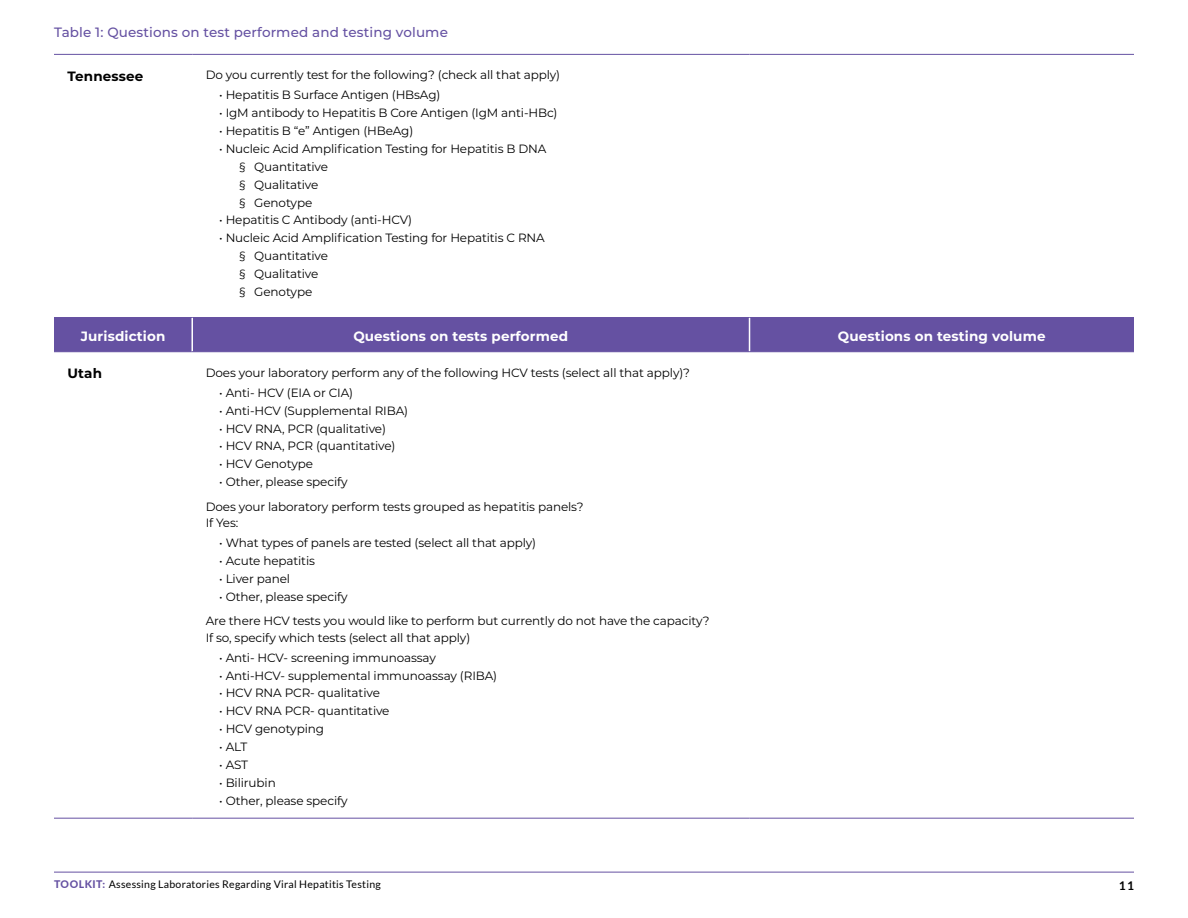
<style>
.page{position:relative;width:1188px;height:918px;background:#fff}
.page>*{position:absolute;margin:0;border:0;box-sizing:border-box;transform-origin:0 0}
.t1{font:700 13.5px "Montserrat";letter-spacing:.01em;color:#fff}
.t2{font:500 13.5px "Montserrat";letter-spacing:.01em;color:#6551a2}
.t3{font:700 13.5px "Montserrat";letter-spacing:.01em;color:#000}
.t4{font:12px/17.9px "Montserrat";letter-spacing:-.01em;color:#000}
.t5{font:700 12px "Lato";color:#000}
.t6{font:10.5px "Lato";letter-spacing:.025em;color:#000}
.s1{font-weight:800;color:#6551a2}
</style>
<div class="page">
<div style="left:54px;top:318px;width:1080px;height:33px;background:#6551a2"></div>
<hr style="left:54px;top:54px;width:138px;height:1px;background:#6551a2">
<hr style="left:192px;top:54px;width:558px;height:1px;background:#6551a2">
<hr style="left:750px;top:54px;width:384px;height:1px;background:#6551a2">
<hr style="left:54px;top:317px;width:138px;height:1px;background:#6551a2">
<hr style="left:54px;top:818px;width:138px;height:1px;background:#6551a2">
<hr style="left:192px;top:317px;width:558px;height:1px;background:#6551a2">
<hr style="left:192px;top:818px;width:558px;height:1px;background:#6551a2">
<hr style="left:750px;top:317px;width:384px;height:1px;background:#6551a2">
<hr style="left:750px;top:818px;width:384px;height:1px;background:#6551a2">
<hr style="left:54px;top:351px;width:138px;height:1px;background:#6551a2">
<hr style="left:191px;top:318px;width:2px;height:33px;background:#fff">
<hr style="left:749px;top:318px;width:1px;height:33px;background:#fff">
<hr style="left:192px;top:351px;width:558px;height:1px;background:#6551a2">
<hr style="left:750px;top:351px;width:384px;height:1px;background:#6551a2">
<hr style="left:54px;top:872px;width:1080px;height:1px;background:#6551a2">
<p class="t2" style="left:54px;top:22px;width:396px">Table 1: Questions on test performed and testing volume</p>
<p class="t3" style="left:68px;top:66px;width:77px">Tennessee</p>
<p class="t4" style="left:206px;top:66px;width:356px">Do you currently test for the following? (check all that apply)</p>
<p class="t4" style="left:219px;top:86px;width:223px">• Hepatitis B Surface Antigen (HBsAg)</p>
<p class="t4" style="left:219px;top:104px;width:340px">• IgM antibody to Hepatitis B Core Antigen (IgM anti-HBc)</p>
<p class="t4" style="left:219px;top:122px;width:196px">• Hepatitis B “e” Antigen (HBeAg)</p>
<p class="t4" style="left:239px;top:139px;width:309px;text-indent:-20px">• Nucleic Acid Amplification Testing for Hepatitis B DNA § Quantitative<br>§ Qualitative<br>§ Genotype</p>
<p class="t4" style="left:219px;top:211px;width:194px">• Hepatitis C Antibody (anti-HCV)</p>
<p class="t4" style="left:239px;top:229px;width:307px;text-indent:-20px">• Nucleic Acid Amplification Testing for Hepatitis C RNA § Quantitative<br>§ Qualitative<br>§ Genotype</p>
<p class="t1" style="left:81px;top:327px;width:86px">Jurisdiction</p>
<p class="t1" style="left:353px;top:327px;width:216px">Questions on tests performed</p>
<p class="t1" style="left:838px;top:327px;width:209px">Questions on testing volume</p>
<p class="t3" style="left:68px;top:364px;width:36px">Utah</p>
<p class="t4" style="left:206px;top:363px;width:486px">Does your laboratory perform any of the following HCV tests (select all that apply)?</p>
<p class="t4" style="left:219px;top:383px;width:135px">• Anti- HCV (EIA or CIA)</p>
<p class="t4" style="left:219px;top:401px;width:190px">• Anti-HCV (Supplemental RIBA)</p>
<p class="t4" style="left:219px;top:419px;width:168px">• HCV RNA, PCR (qualitative)</p>
<p class="t4" style="left:219px;top:437px;width:178px">• HCV RNA, PCR (quantitative)</p>
<p class="t4" style="left:219px;top:455px;width:95px">• HCV Genotype</p>
<p class="t4" style="left:206px;top:469px;width:379px;line-height:24.6px;text-indent:14px">• Other, please specify<br>Does your laboratory perform tests grouped as hepatitis panels?</p>
<p class="t4" style="left:206px;top:514px;width:34px">If Yes:</p>
<p class="t4" style="left:219px;top:534px;width:318px">• What types of panels are tested (select all that apply)</p>
<p class="t4" style="left:219px;top:551px;width:97px">• Acute hepatitis</p>
<p class="t4" style="left:219px;top:569px;width:72px">• Liver panel</p>
<p class="t4" style="left:206px;top:584px;width:505px;line-height:24.6px;text-indent:14px">• Other, please specify<br>Are there HCV tests you would like to perform but currently do not have the capacity?</p>
<p class="t4" style="left:206px;top:628px;width:266px">If so, specify which tests (select all that apply)</p>
<p class="t4" style="left:219px;top:648px;width:218px">• Anti- HCV- screening immunoassay</p>
<p class="t4" style="left:219px;top:666px;width:280px">• Anti-HCV- supplemental immunoassay (RIBA)</p>
<p class="t4" style="left:219px;top:684px;width:162px">• HCV RNA PCR- qualitative</p>
<p class="t4" style="left:219px;top:702px;width:172px">• HCV RNA PCR- quantitative</p>
<p class="t4" style="left:219px;top:720px;width:106px">• HCV genotyping</p>
<p class="t4" style="left:219px;top:737px;width:29px">• ALT</p>
<p class="t4" style="left:219px;top:755px;width:30px">• AST</p>
<p class="t4" style="left:219px;top:773px;width:58px">• Bilirubin</p>
<p class="t4" style="left:219px;top:791px;width:130px">• Other, please specify</p>
<p class="t6" style="left:54px;top:879px;width:328px"><span class="s1">TOOLKIT:</span> Assessing Laboratories Regarding Viral Hepatitis Testing</p>
<p class="t5" style="left:1119px;top:879px;width:17px">11</p>
</div>
